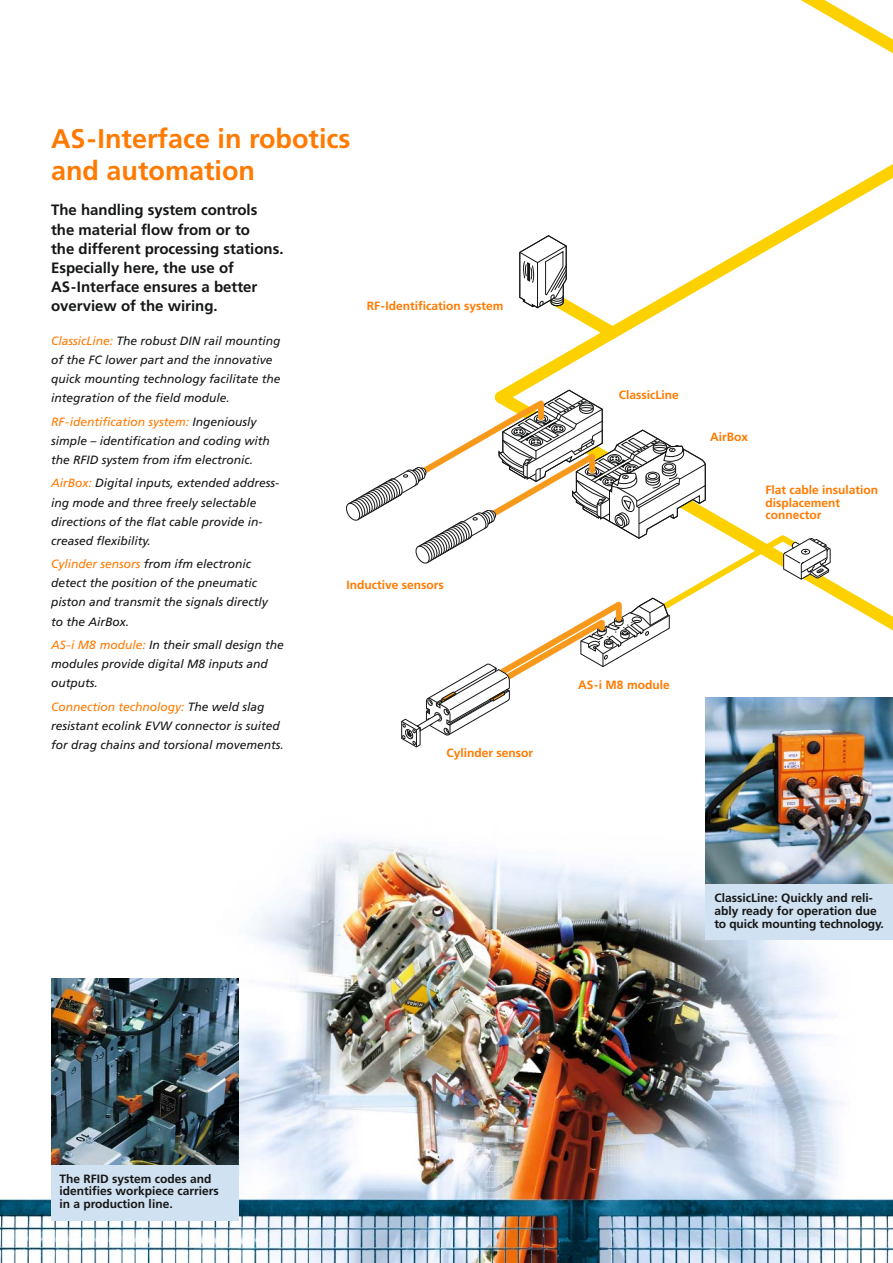
<style>
.page{position:relative;width:893px;height:1263px;background:#fff}
.page>*{position:absolute;margin:0;border:0;box-sizing:border-box;transform-origin:0 0}
.t1{font:700 27px/32px "Frutiger LT Com";color:#ff7a00}
.t2{font:700 15px/19.2px "Frutiger LT Com";color:#151616}
.t3{font:italic 12px/19.2px "Frutiger LT Com";color:#151616}
.t4{font:700 12px/12.8px "Frutiger LT Com";color:#151616}
.t5{font:700 12px/12.8px "Frutiger LT Com";color:#ff7a00}
.s1{color:#ff7a00}
</style>
<div class="page">
<img style="left:0;top:840px;width:893px;height:423px">
<img style="left:485px;top:581px;width:408px;height:581px">
<svg style="left:503px;top:0;width:390px;height:389px"></svg>
<svg style="left:519px;top:235px;width:109px;height:114px"></svg>
<svg style="left:346px;top:389px;width:485px;height:359px"></svg>
<img style="left:51px;top:978px;width:187px;height:187px">
<div style="left:51px;top:1165px;width:187px;height:55px;background:#d0e1f1"></div>
<img style="left:706px;top:697px;width:187px;height:187px">
<div style="left:706px;top:884px;width:187px;height:56px;background:#d0e1f1"></div>
<h1 class="t1" style="left:51px;top:125px;width:301px">AS-Interface in robotics and automation</h1>
<p class="t2" style="left:51px;top:202px;width:234px">The handling system controls the material flow from or to<br>the different processing stations.<br>Especially here, the use of<br>AS-Interface ensures a better overview of the wiring.</p>
<p class="t5" style="left:367px;top:300px;width:138px">RF-Identification system</p>
<p class="t3" style="left:51px;top:332px;width:231px"><span class="s1">ClassicLine:</span> The robust DIN rail mounting of the FC lower part and the innovative quick mounting technology facilitate the integration of the field module.</p>
<p class="t3" style="left:51px;top:413px;width:220px"><span class="s1">RF-identification system:</span> Ingeniously simple – identification and coding with the RFID system from ifm electronic.</p>
<p class="t3" style="left:51px;top:475px;width:230px"><span class="s1">AirBox:</span> Digital inputs, extended address - ing mode and three freely selectable directions of the flat cable provide in&shy;creased flexibility.</p>
<p class="t3" style="left:51px;top:555px;width:218px"><span class="s1">Cylinder sensors</span> from ifm electronic detect the position of the pneumatic piston and transmit the signals directly to the AirBox.</p>
<p class="t3" style="left:51px;top:636px;width:234px"><span class="s1">AS-i M8 module:</span> In their small design the modules provide digital M8 inputs and outputs.</p>
<p class="t3" style="left:51px;top:698px;width:234px"><span class="s1">Connection technology:</span> The weld slag resistant ecolink EVW connector is suited for drag chains and torsional movements.</p>
<p class="t5" style="left:347px;top:580px;width:99px">Inductive sensors</p>
<p class="t5" style="left:446px;top:748px;width:88px">Cylinder sensor</p>
<p class="t5" style="left:619px;top:390px;width:61px">ClassicLine</p>
<p class="t5" style="left:710px;top:431px;width:40px">AirBox</p>
<p class="t5" style="left:765px;top:484px;width:114px">Flat cable insulation displacement connector</p>
<p class="t5" style="left:578px;top:680px;width:93px">AS-i M8 module</p>
<p class="t4" style="left:714px;top:892px;width:171px">ClassicLine: Quickly and reli&shy;ably ready for operation due to quick mounting technology.</p>
<p class="t4" style="left:60px;top:1173px;width:161px">The RFID system codes and identifies workpiece carriers in a production line.</p>
</div>
